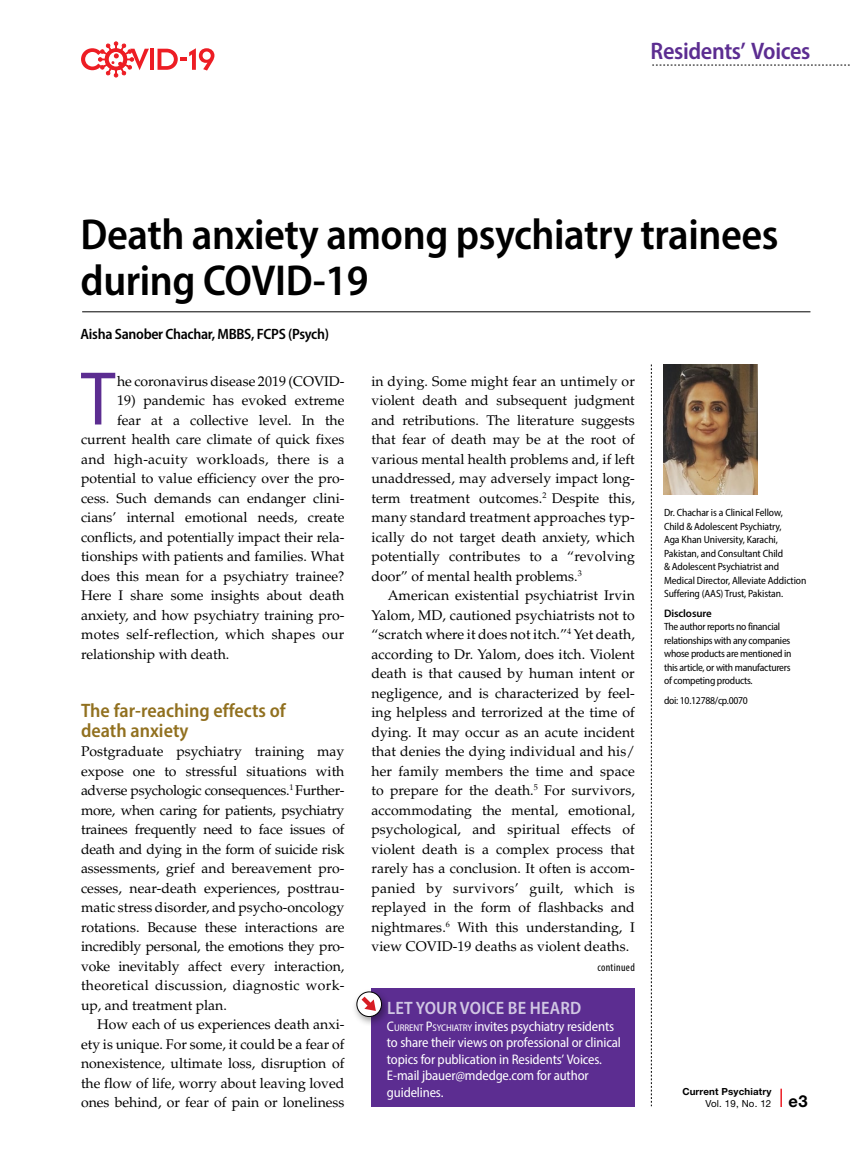
<style>
.page{position:relative;width:851px;height:1161px;background:#fff}
.page>*{position:absolute;margin:0;border:0;box-sizing:border-box;transform-origin:0 0}
.body_dropcap{font:semi-condensed 76.8px "Myriad Pro";color:#5c2d91}
.t1{font:600 semi-condensed 43.5px/46.5px "Myriad Pro";letter-spacing:-.01em;color:#000}
.t2{font:600 semi-condensed 24px "Myriad Pro";letter-spacing:-.015em;color:#5c2d91}
.sub2{font:600 semi-condensed 19.5px/19.5px "Myriad Pro";color:#91701f}
.t3{font:600 semi-condensed 18px "Myriad Pro";letter-spacing:.01em;color:#d1c7e3}
.t4{font:700 16.5px "Helvetica Neue LT Std";color:#000}
.bbody_byline{font:600 semi-condensed 15px "Myriad Pro";letter-spacing:-.02em;color:#000}
.body_indent{font:14.1px/19.5px "Palatino LT Std";color:#000;text-align:justify}
.body{font:14.1px/19.5px "Palatino LT Std";letter-spacing:.02em;color:#000;text-align:justify}
.body_dropcap-2{font:14.1px "Palatino LT Std";color:#000}
.body_dropcap-3{font:14.1px "Palatino LT Std";letter-spacing:.02em;color:#000}
.t5{font:semi-condensed 13.8px/16.5px "Myriad Pro";letter-spacing:-.01em;color:#fff}
.t6{font:condensed 11.25px "Myriad Pro";letter-spacing:.03em;color:#000}
.bbody_disclosure{font:600 10.8px "Myriad Pro";letter-spacing:-.01em;color:#000}
.body_af{font:semi-condensed 10.5px/13.5px "Myriad Pro";letter-spacing:-.01em;color:#000}
.disclosure{font:semi-condensed 10.5px/13.5px "Myriad Pro";letter-spacing:-.025em;color:#000}
.t7{font:700 9.75px "Helvetica Neue LT Std";letter-spacing:.015em;color:#000}
.t8{font:9.75px "Helvetica Neue LT Std";letter-spacing:.015em;color:#000}
.s1{font-style:inherit}
.s2{font-size:9.75px}
</style>
<div class="page">
<svg style="left:780px;top:1089px;width:1px;height:18px"></svg>
<svg style="left:651px;top:364px;width:1px;height:742px"></svg>
<hr style="left:82px;top:312px;width:728px;height:1px;background:#000">
<svg style="left:652px;top:65px;width:198px;height:1px"></svg>
<div style="left:371px;top:988px;width:263px;height:119px;background:#5c2d91"></div>
<div style="left:351px;top:988px;width:40px;height:39px;background:#000;opacity:.4"></div>
<svg style="left:357px;top:992px;width:24px;height:25px"></svg>
<div style="left:356px;top:991px;width:26px;height:26px;border:1px solid #000;border-radius:50%"></div>
<svg style="left:361px;top:997px;width:15px;height:14px"></svg>
<img style="left:663px;top:364px;width:94px;height:131px">
<hr style="left:150px;top:49px;width:4px;height:21px;background:#ed1d24">
<svg style="left:157px;top:48px;width:57px;height:23px"></svg>
<svg style="left:81px;top:41px;width:68px;height:37px"></svg>
<h3 class="t2" style="left:650px;top:35px;width:161px">Residents’ Voices</h3>
<p class="t1" style="left:81px;top:210px;width:699px">Death anxiety among psychiatry trainees during COVID-19</p>
<p class="bbody_byline" style="left:81px;top:324px;width:250px">Aisha Sanober Chachar, MBBS, FCPS (Psych)</p>
<p class="body_dropcap" style="left:81px;top:352px;width:36px">T</p>
<p class="body_dropcap-2" style="left:117px;top:372px;width:229px">he coronavirus disease 2019 (COVID-</p>
<p class="body_dropcap-2" style="left:117px;top:392px;width:229px">19) pandemic has evoked extreme</p>
<p class="body_dropcap-2" style="left:117px;top:411px;width:229px">fear at a collective level. In the</p>
<p class="body_dropcap-2" style="left:81px;top:431px;width:265px">current health care climate of quick fixes</p>
<p class="body_dropcap-3" style="left:81px;top:450px;width:265px">and high-acuity workloads, there is a</p>
<p class="body_dropcap-2" style="left:81px;top:470px;width:265px">potential to value efficiency over the pro-</p>
<p class="body_dropcap-2" style="left:81px;top:489px;width:265px">cess. Such demands can endanger clini-</p>
<p class="body_dropcap-2" style="left:81px;top:509px;width:265px">cians’ internal emotional needs, create</p>
<p class="body_dropcap-2" style="left:81px;top:528px;width:265px">conflicts, and potentially impact their rela-</p>
<p class="body_dropcap-2" style="left:81px;top:548px;width:265px">tionships with patients and families. What</p>
<p class="body_dropcap-2" style="left:81px;top:567px;width:265px">does this mean for a psychiatry trainee?</p>
<p class="body_dropcap-2" style="left:81px;top:587px;width:265px">Here I share some insights about death</p>
<p class="body_dropcap-2" style="left:81px;top:606px;width:265px">anxiety, and how psychiatry training pro-</p>
<p class="body_dropcap-3" style="left:81px;top:626px;width:265px">motes self-reflection, which shapes our</p>
<p class="body_dropcap-2" style="left:81px;top:645px;width:150px">relationship with death.</p>
<p class="sub2" style="left:81px;top:700px;width:206px">The far-reaching effects of death anxiety</p>
<p class="body" style="left:81px;top:742px;width:265px">Postgraduate psychiatry training may expose one to stressful situations with adverse psychologic consequences.<sup>1</sup> Further&shy;more, when caring for patients, psychiatry trainees frequently need to face issues of death and dying in the form of suicide risk assessments, grief and bereavement pro&shy;cesses, near-death experiences, posttrau&shy;matic stress disorder, and psycho-oncology rotations. Because these interactions are incredibly personal, the emotions they pro&shy;voke inevitably affect every interaction, theoretical discussion, diagnostic work&shy;up, and treatment plan.</p>
<p class="body_indent" style="left:81px;top:1015px;width:265px;text-indent:16px">How each of us experiences death anxi&shy;ety is unique. For some, it could be a fear of nonexistence, ultimate loss, disruption of the flow of life, worry about leaving loved ones behind, or fear of pain or loneliness</p>
<p class="body_indent" style="left:371px;top:371px;width:265px">in dying. Some might fear an untimely or violent death and subsequent judgment and retributions. The literature suggests that fear of death may be at the root of various mental health problems and, if left unaddressed, may adversely impact long&shy;term treatment outcomes.<sup>2</sup> Despite this, many standard treatment approaches typ&shy;ically do not target death anxiety, which potentially contributes to a “revolving door” of mental health problems.<sup>3</sup></p>
<p class="body_indent" style="left:371px;top:586px;width:265px;text-indent:16px">American existential psychiatrist Irvin Yalom, MD, cautioned psychiatrists not to “scratch where it does not itch.”<sup>4</sup> Yet death, according to Dr. Yalom, does itch. Violent death is that caused by human intent or negligence, and is characterized by feel&shy;ing helpless and terrorized at the time of dying. It may occur as an acute incident that denies the dying individual and his/ her family members the time and space to prepare for the death.<sup>5</sup> For survivors, accommodating the mental, emotional, psychological, and spiritual effects of violent death is a complex process that rarely has a conclusion. It often is accom&shy;panied by survivors’ guilt, which is replayed in the form of flashbacks and nightmares.<sup>6</sup> With this understanding, I view COVID-19 deaths as violent deaths.</p>
<p class="t6" style="left:597px;top:960px;width:39px">continued</p>
<p class="t3" style="left:387px;top:997px;width:196px">LET YOUR VOICE BE HEARD</p>
<p class="t5" style="left:387px;top:1018px;width:235px"><span class="s1">C</span><span class="s2">URRENT</span> <span class="s1">P</span><span class="s2">SYCHIATRY</span> invites psychiatry residents to share their views on professional or clinical topics for publication in Residents’ Voices.<br>E-mail jbauer@mdedge.com for author guidelines.</p>
<p class="body_af" style="left:664px;top:506px;width:144px">Dr. Chachar is a Clinical Fellow,<br>Child &amp; Adolescent Psychiatry,<br>Aga Khan University, Karachi, Pakistan, and Consultant Child<br>&amp; Adolescent Psychiatrist and Medical Director, Alleviate Addiction Suffering (AAS) Trust, Pakistan.</p>
<p class="bbody_disclosure" style="left:664px;top:606px;width:49px">Disclosure</p>
<p class="disclosure" style="left:664px;top:620px;width:129px">The author reports no financial relationships with any companies whose products are mentioned in this article, or with manufacturers of competing products.</p>
<p class="disclosure" style="left:664px;top:694px;width:85px">doi: 10.12788/cp.0070</p>
<p class="t7" style="left:682px;top:1085px;width:90px">Current Psychiatry</p>
<p class="t8" style="left:705px;top:1098px;width:67px">Vol. 19, No. 12</p>
<p class="t4" style="left:788px;top:1091px;width:20px">e3</p>
</div>
